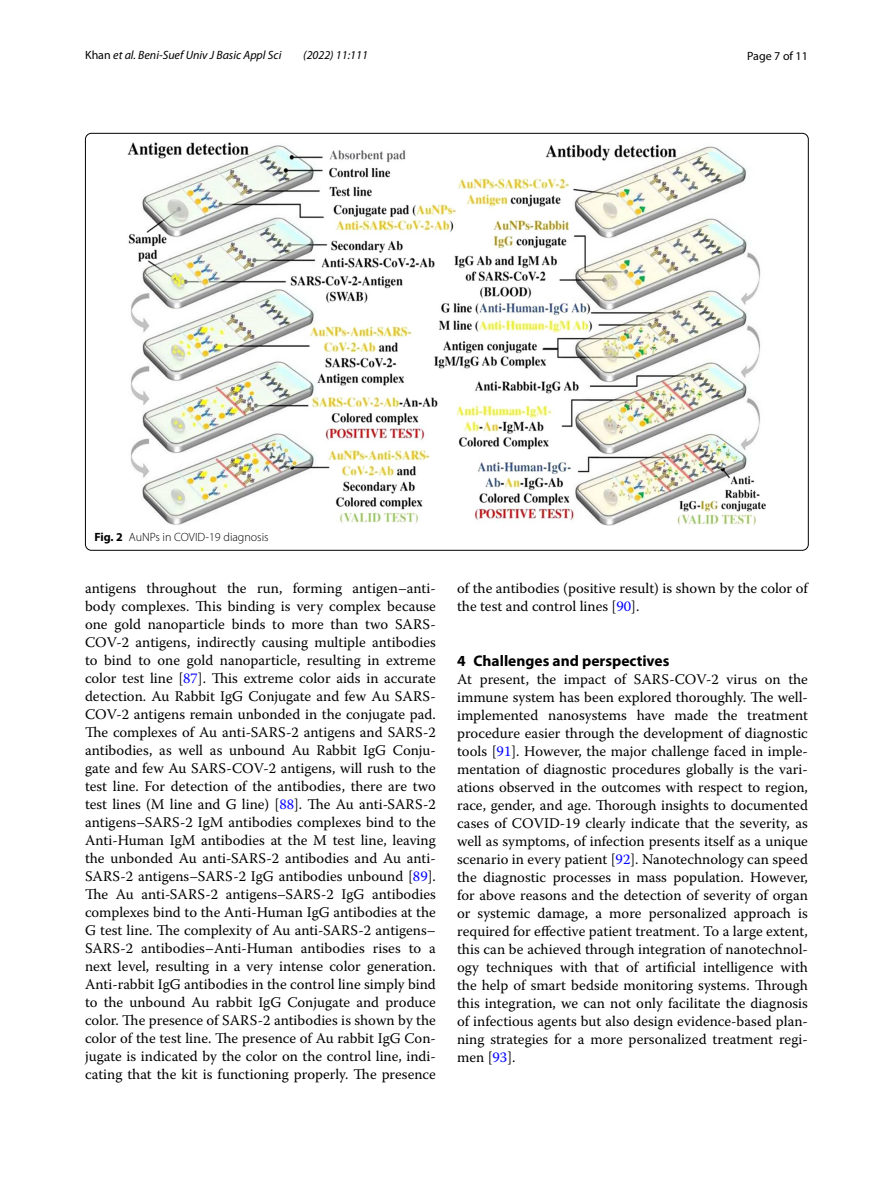
<style>
.page{position:relative;width:893px;height:1187px;background:#fff}
.page>*{position:absolute;margin:0;border:0;box-sizing:border-box;transform-origin:0 0}
.t1{font:700 15.45px "Myriad Pro";color:#000}
.t2{font:14.7px/18px "Warnock Pro";color:#000;text-align:justify}
.t3{font:italic 12px "Myriad Pro";color:#000}
.t4{font:300 12px "Myriad Pro";color:#000}
.t5{font:12px "Myriad Pro";color:#000}
.s1{font-style:normal}
.s2{font-weight:700}
.s3{color:#00f}
</style>
<div class="page">
<img style="left:128px;top:142px;width:638px;height:383px">
<p class="t3" style="left:85px;top:48px;width:198px"><span class="s1">Khan</span> et al. Beni-Suef Univ J Basic Appl Sci</p>
<p class="t3" style="left:303px;top:48px;width:66px">(2022) 11:111</p>
<p class="t5" style="left:747px;top:48px;width:62px">Page 7 of 11</p>
<p class="t4" style="left:94px;top:530px;width:176px"><span class="s2">Fig. 2</span> AuNPs in COVID-19 diagnosis</p>
<p class="t2" style="left:85px;top:579px;width:352px">antigens throughout the run, forming antigen–anti&shy;body complexes. This binding is very complex because one gold nanoparticle binds to more than two SARS-COV-2 antigens, indirectly causing multiple antibodies to bind to one gold nanoparticle, resulting in extreme color test line [<span class="s3">87</span>]. This extreme color aids in accurate detection. Au Rabbit IgG Conjugate and few Au SARS-COV-2 antigens remain unbonded in the conjugate pad.<br>The complexes of Au anti-SARS-2 antigens and SARS-2 antibodies, as well as unbound Au Rabbit IgG Conju&shy;gate and few Au SARS-COV-2 antigens, will rush to the test line. For detection of the antibodies, there are two test lines (M line and G line) [<span class="s3">88</span>]. The Au anti-SARS-2 antigens–SARS-2 IgM antibodies complexes bind to the Anti-Human IgM antibodies at the M test line, leaving the unbonded Au anti-SARS-2 antibodies and Au anti-SARS-2 antigens–SARS-2 IgG antibodies unbound [<span class="s3">89</span>].<br>The Au anti-SARS-2 antigens–SARS-2 IgG antibodies complexes bind to the Anti-Human IgG antibodies at the G test line. The complexity of Au anti-SARS-2 antigens– SARS-2 antibodies–Anti-Human antibodies rises to a next level, resulting in a very intense color generation.<br>Anti-rabbit IgG antibodies in the control line simply bind to the unbound Au rabbit IgG Conjugate and produce color. The presence of SARS-2 antibodies is shown by the color of the test line. The presence of Au rabbit IgG Con&shy;jugate is indicated by the color on the control line, indi&shy;cating that the kit is functioning properly. The presence</p>
<p class="t2" style="left:457px;top:579px;width:352px">of the antibodies (positive result) is shown by the color of the test and control lines [<span class="s3">90</span>].</p>
<p class="t1" style="left:457px;top:650px;width:214px">4 Challenges and perspectives</p>
<p class="t2" style="left:457px;top:669px;width:352px">At present, the impact of SARS-COV-2 virus on the immune system has been explored thoroughly. The well&shy;implemented nanosystems have made the treatment procedure easier through the development of diagnostic tools [<span class="s3">91</span>]. However, the major challenge faced in imple&shy;mentation of diagnostic procedures globally is the vari&shy;ations observed in the outcomes with respect to region, race, gender, and age. Thorough insights to documented cases of COVID-19 clearly indicate that the severity, as well as symptoms, of infection presents itself as a unique scenario in every patient [<span class="s3">92</span>]. Nanotechnology can speed the diagnostic processes in mass population. However, for above reasons and the detection of severity of organ or systemic damage, a more personalized approach is required for effective patient treatment. To a large extent, this can be achieved through integration of nanotechnol&shy;ogy techniques with that of artificial intelligence with the help of smart bedside monitoring systems. Through this integration, we can not only facilitate the diagnosis of infectious agents but also design evidence-based plan&shy;ning strategies for a more personalized treatment regi&shy;men [<span class="s3">93</span>].</p>
</div>
